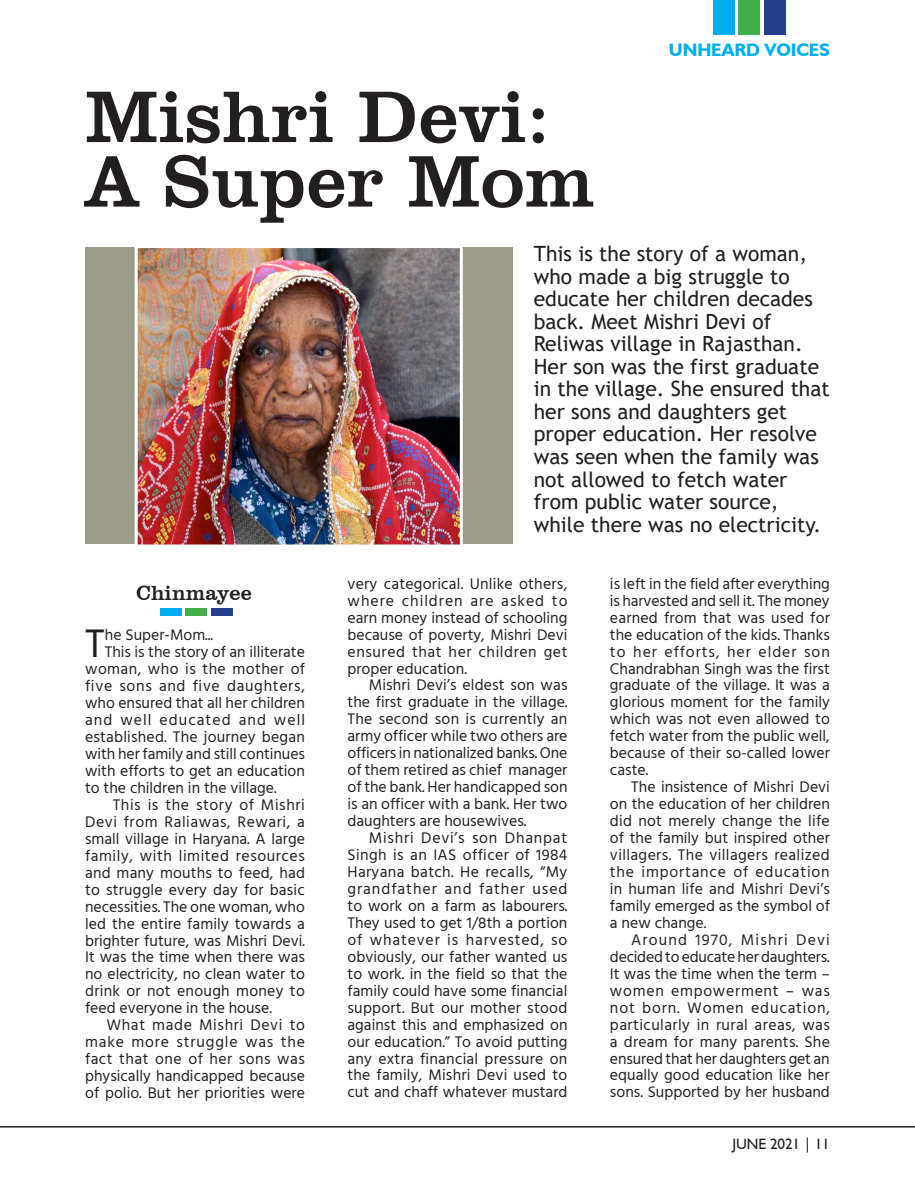
<style>
.page{position:relative;width:915px;height:1191px;background:#fff}
.page>*{position:absolute;margin:0;border:0;box-sizing:border-box;transform-origin:0 0}
.First{font:75px "Clarendon BT";color:#231f20}
.Body_text{font:40.95px "Hind";color:#231f20}
.First-2{font:21px/22.5px "Trebuchet MS";color:#231f20}
.First-3{font:21px "Clarendon BT";color:#231f20}
.t1{font:700 18px "Humanist 521 BT";letter-spacing:-.005em;color:#00aeef}
.Body_text-2{font:15.75px/17px "Hind";color:#231f20;text-align:justify}
.t2{font:15px "Humanist 521 BT";letter-spacing:-.005em;color:#231f20}
</style>
<div class="page">
<div style="left:160px;top:608px;width:21px;height:7px;background:#00aeef"></div>
<div style="left:185px;top:608px;width:22px;height:7px;background:#40ae49"></div>
<div style="left:211px;top:608px;width:21px;height:7px;background:#253f8e"></div>
<div style="left:85px;top:248px;width:427px;height:296px;background:#9b9d89"></div>
<img style="left:139px;top:249px;width:319px;height:294px">
<div style="left:135px;top:245px;width:327px;height:302px;border:3px solid #fff"></div>
<div style="left:713px;top:0;width:21px;height:35px;background:#00aeef"></div>
<div style="left:738px;top:0;width:21px;height:35px;background:#40ae49"></div>
<div style="left:764px;top:0;width:21px;height:35px;background:#253f8e"></div>
<hr style="left:0;top:1126px;width:914px;height:1px;background:#231f20">
<p class="First" style="left:85px;top:70px;width:466px">Mishri Devi:</p>
<p class="First" style="left:85px;top:134px;width:511px">A Super Mom</p>
<p class="t1" style="left:668px;top:38px;width:162px">UNHEARD VOICES</p>
<p class="First-3" style="left:136px;top:580px;width:117px">Chinmayee</p>
<p class="Body_text" style="left:85px;top:616px;width:21px">T</p>
<p class="Body_text-2" style="left:105px;top:627px;width:110px">he Super-Mom...</p>
<p class="Body_text-2" style="left:85px;top:644px;width:221px;text-indent:20px">This is the story of an illiterate woman, who is the mother of five sons and five daughters, who ensured that all her children and well educated and well established. The journey began with her family and still continues with efforts to get an education to the children in the village.</p>
<p class="Body_text-2" style="left:85px;top:797px;width:221px;text-indent:28px">This is the story of Mishri Devi from Raliawas, Rewari, a small village in Haryana. A large family, with limited resources and many mouths to feed, had to struggle every day for basic necessities. The one woman, who led the entire family towards a brighter future, was Mishri Devi.<br>It was the time when there was no electricity, no clean water to drink or not enough money to feed everyone in the house.</p>
<p class="Body_text-2" style="left:85px;top:1017px;width:221px;text-indent:21px">What made Mishri Devi to make more struggle was the fact that one of her sons was physically handicapped because of polio. But her priorities were</p>
<p class="First-2" style="left:533px;top:242px;width:297px">This is the story of a woman, who made a big struggle to educate her children decades back. Meet Mishri Devi of<br>Reliwas village in Rajasthan.<br>Her son was the first graduate in the village. She ensured that her sons and daughters get proper education. Her resolve was seen when the family was not allowed to fetch water from public water source, while there was no electricity.</p>
<p class="Body_text-2" style="left:347px;top:576px;width:221px">very categorical. Unlike others, where children are asked to earn money instead of schooling because of poverty, Mishri Devi ensured that her children get proper education.</p>
<p class="Body_text-2" style="left:347px;top:677px;width:221px;text-indent:21px">Mishri Devi’s eldest son was the first graduate in the village.<br>The second son is currently an army officer while two others are officers in nationalized banks. One of them retired as chief manager of the bank. Her handicapped son is an officer with a bank. Her two daughters are housewives.</p>
<p class="Body_text-2" style="left:347px;top:830px;width:221px;text-indent:21px">Mishri Devi’s son Dhanpat Singh is an IAS officer of 1984<br>Haryana batch. He recalls, “My grandfather and father used to work on a farm as labourers.<br>They used to get 1/8th a portion of whatever is harvested, so obviously, our father wanted us to work. in the field so that the family could have some financial support. But our mother stood against this and emphasized on our education.” To avoid putting any extra financial pressure on the family, Mishri Devi used to cut and chaff whatever mustard</p>
<p class="Body_text-2" style="left:609px;top:576px;width:221px">is left in the field after everything is harvested and sell it. The money earned from that was used for the education of the kids. Thanks to her efforts, her elder son Chandrabhan Singh was the first graduate of the village. It was a glorious moment for the family which was not even allowed to fetch water from the public well, because of their so-called lower caste.</p>
<p class="Body_text-2" style="left:609px;top:779px;width:221px;text-indent:21px">The insistence of Mishri Devi on the education of her children did not merely change the life of the family but inspired other villagers. The villagers realized the importance of education in human life and Mishri Devi’s family emerged as the symbol of a new change.</p>
<p class="Body_text-2" style="left:609px;top:932px;width:221px;text-indent:21px">Around 1970, Mishri Devi decided to educate her daughters.<br>It was the time when the term – women empowerment – was not born. Women education, particularly in rural areas, was a dream for many parents. She ensured that her daughters get an equally good education like her sons. Supported by her husband</p>
<p class="t2" style="left:732px;top:1134px;width:99px">JUNE 2021 | 11</p>
</div>
